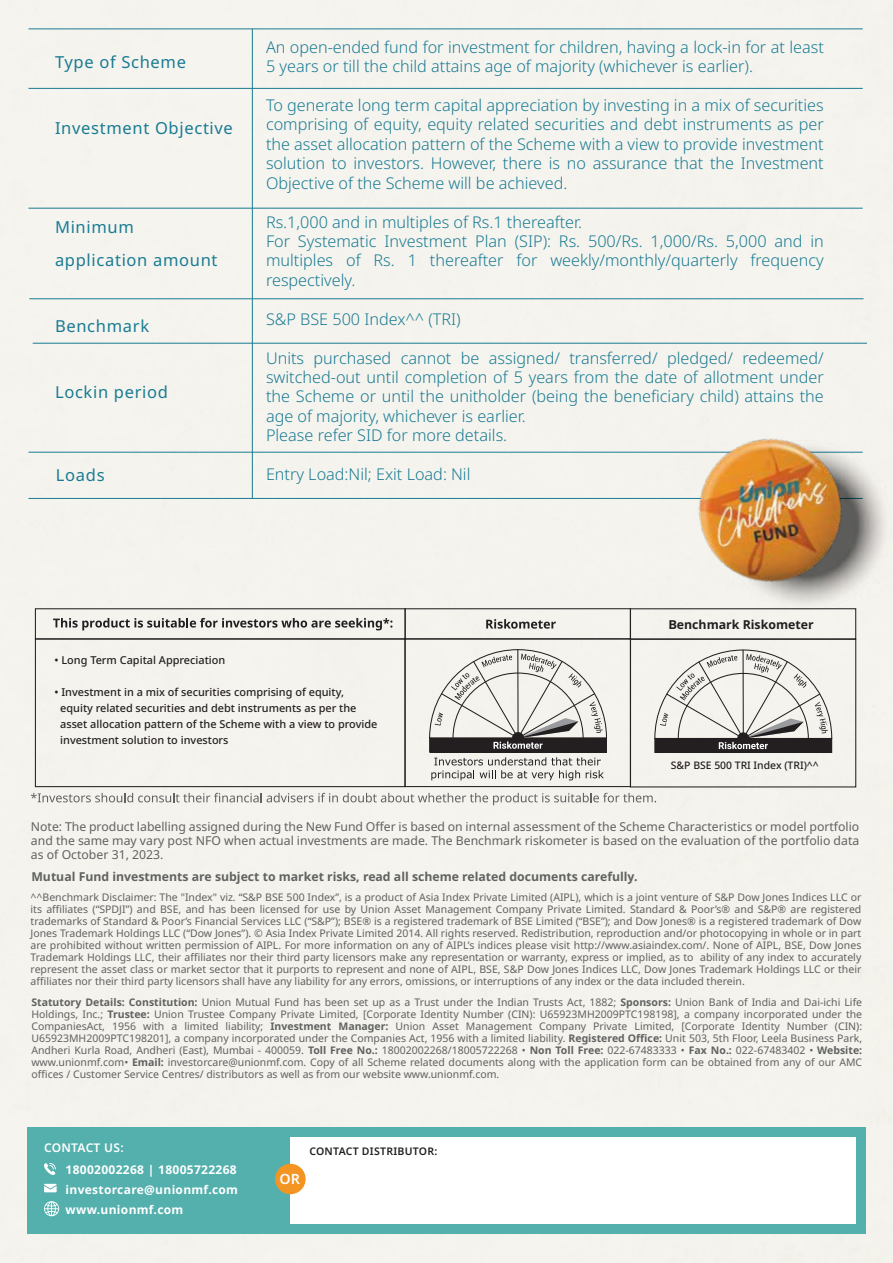
<style>
.page{position:relative;width:893px;height:1263px;background:#f5f3ed}
.page>*{position:absolute;margin:0;border:0;box-sizing:border-box;transform-origin:0 0}
.t1{font:16.5px/33px "Noto Sans";letter-spacing:.04em;color:#197b93}
.t2{font:300 16.2px/19.5px "Noto Sans";color:#197b93}
.t3{font:600 14.1px "Noto Sans";color:#fff}
.t4{font:12.3px/14px "Noto Sans";color:#606161;text-align:justify}
.t5{font:700 12.3px "Noto Sans";color:#606161}
.t6{font:700 12.3px "Noto Sans";color:#231f20}
.t7{font:700 12px/20.4px "Noto Sans";letter-spacing:.025em;color:#fff;text-align:justify}
.t8{font:600 12px "Noto Sans";letter-spacing:.025em;color:#fff}
.t9{font:500 10.95px/16px "Noto Sans";color:#231f20}
.t10{font:10.5px/12px "Noto Sans";color:#606161;text-align:justify}
.t11{font:600 10.5px "Noto Sans";letter-spacing:.025em;color:#231f20}
.t12{font:500 10.35px "Noto Sans";color:#231f20}
.s1{font-weight:700}
</style>
<div class="page">
<div style="left:27px;top:1127px;width:839px;height:106px;background:#53b0ad"></div>
<div style="left:291px;top:1137px;width:565px;height:87px;background:#fff"></div>
<svg style="left:44px;top:1201px;width:15px;height:15px"></svg>
<svg style="left:44px;top:1163px;width:12px;height:12px"></svg>
<svg style="left:44px;top:1184px;width:13px;height:8px"></svg>
<div style="left:275px;top:1164px;width:31px;height:30px;background:#f49523;border-radius:50%"></div>
<svg style="left:431px;top:757px;width:173px;height:23px;background:#ceccc7"></svg>
<div style="left:35px;top:638px;width:370px;height:149px;border:1px solid #231f20"></div>
<div style="left:35px;top:608px;width:371px;height:31px;border:1px solid #231f20"></div>
<div style="left:405px;top:638px;width:226px;height:149px;border:1px solid #231f20"></div>
<div style="left:405px;top:608px;width:226px;height:31px;border:1px solid #231f20"></div>
<svg style="left:31px;top:793px;width:625px;height:12px;background:#d6d5d0"></svg>
<svg style="left:53px;top:618px;width:339px;height:12px;background:#b7b5b1"></svg>
<svg style="left:486px;top:619px;width:70px;height:10px"></svg>
<div style="left:430px;top:738px;width:176px;height:14px;background:#231f20"></div>
<svg style="left:429px;top:649px;width:179px;height:100px;background:#c9c7c3"></svg>
<div style="left:630px;top:639px;width:226px;height:148px;border:1px solid #231f20"></div>
<div style="left:655px;top:738px;width:177px;height:14px;background:#231f20"></div>
<div style="left:655px;top:738px;width:177px;height:15px;border:1px solid #231f20"></div>
<svg style="left:654px;top:683px;width:179px;height:66px;background:#c0beba"></svg>
<hr style="left:252px;top:29px;width:1px;height:470px;background:#197b93">
<hr style="left:28px;top:88px;width:835px;height:1px;background:#197b93">
<hr style="left:28px;top:29px;width:835px;height:1px;background:#197b93">
<hr style="left:28px;top:208px;width:835px;height:1px;background:#197b93">
<hr style="left:29px;top:298px;width:835px;height:1px;background:#197b93">
<hr style="left:33px;top:343px;width:834px;height:1px;background:#197b93">
<hr style="left:28px;top:452px;width:835px;height:1px;background:#197b93">
<hr style="left:28px;top:498px;width:835px;height:1px;background:#197b93">
<img style="left:632px;top:378px;width:261px;height:305px">
<h1 class="t1" style="left:55px;top:46px;width:133px">Type of Scheme</h1>
<h1 class="t1" style="left:55px;top:112px;width:179px">Investment Objective</h1>
<h1 class="t1" style="left:55px;top:211px;width:164px">Minimum application amount</h1>
<h1 class="t1" style="left:55px;top:310px;width:96px">Benchmark</h1>
<h1 class="t1" style="left:55px;top:376px;width:114px">Lockin period</h1>
<h2 class="t2" style="left:266px;top:37px;width:559px">An open-ended fund for investment for children, having a lock-in for at least<br>5 years or till the child attains age of majority (whichever is earlier).</h2>
<p class="t2" style="left:266px;top:95px;width:559px;text-align:justify">To generate long term capital appreciation by investing in a mix of securities comprising of equity, equity related securities and debt instruments as per the asset allocation pattern of the Scheme with a view to provide investment solution to investors. However, there is no assurance that the Investment Objective of the Scheme will be achieved.</p>
<h2 class="t2" style="left:266px;top:212px;width:559px">Rs.1,000 and in multiples of Rs.1 thereafter.<br>For Systematic Investment Plan (SIP): Rs. 500/Rs. 1,000/Rs. 5,000 and in multiples of Rs. 1 thereafter for weekly/monthly/quarterly frequency respectively.</h2>
<h2 class="t2" style="left:266px;top:309px;width:196px">S&amp;P BSE 500 Index^^ (TRI)</h2>
<p class="t2" style="left:266px;top:348px;width:559px">Units purchased cannot be assigned/ transferred/ pledged/ redeemed/ switched‐out until completion of 5 years from the date of allotment under the Scheme or until the unitholder (being the beneficiary child) attains the age of majority, whichever is earlier.<br>Please refer SID for more details.</p>
<h1 class="t1" style="left:56px;top:459px;width:50px">Loads</h1>
<h2 class="t2" style="left:266px;top:465px;width:206px">Entry Load:Nil; Exit Load: Nil</h2>
<p class="t9" style="left:55px;top:652px;width:172px">• Long Term Capital Appreciation</p>
<p class="t9" style="left:60px;top:684px;width:319px;text-indent:-6px">• Investment in a mix of securities comprising of equity, equity related securities and debt instruments as per the asset allocation pattern of the Scheme with a view to provide investment solution to investors</p>
<p class="t6" style="left:668px;top:617px;width:147px">Benchmark Riskometer</p>
<p class="t12" style="left:671px;top:759px;width:149px">S&amp;P BSE 500 TRI Index (TRI)^^</p>
<p class="t4" style="left:31px;top:820px;width:830px">Note: The product labelling assigned during the New Fund Offer is based on internal assessment of the Scheme Characteristics or model portfolio and the same may vary post NFO when actual investments are made. The Benchmark riskometer is based on the evaluation of the portfolio data as of October 31, 2023.</p>
<p class="t5" style="left:31px;top:869px;width:608px">Mutual Fund investments are subject to market risks, read all scheme related documents carefully.</p>
<p class="t10" style="left:31px;top:891px;width:832px">^^Benchmark Disclaimer: The "Index" viz. “S&amp;P BSE 500 Index”, is a product of Asia Index Private Limited (AIPL), which is a joint venture of S&amp;P Dow Jones Indices LLC or its affiliates (“SPDJI”) and BSE, and has been licensed for use by Union Asset Management Company Private Limited. Standard &amp; Poor’s® and S&amp;P® are registered trademarks of Standard &amp; Poor’s Financial Services LLC (“S&amp;P”); BSE® is a registered trademark of BSE Limited (“BSE”); and Dow Jones® is a registered trademark of Dow Jones Trademark Holdings LLC (“Dow Jones”). © Asia Index Private Limited 2014. All rights reserved. Redistribution, reproduction and/or photocopying in whole or in part are prohibited without written permission of AIPL. For more information on any of AIPL’s indices please visit http://www.asiaindex.com/. None of AIPL, BSE, Dow Jones Trademark Holdings LLC, their affiliates nor their third party licensors make any representation or warranty, express or implied, as to ability of any index to accurately represent the asset class or market sector that it purports to represent and none of AIPL, BSE, S&amp;P Dow Jones Indices LLC, Dow Jones Trademark Holdings LLC or their affiliates nor their third party licensors shall have any liability for any errors, omissions, or interruptions of any index or the data included therein.</p>
<p class="t10" style="left:31px;top:996px;width:832px"><span class="s1">Statutory Details: Constitution:</span> Union Mutual Fund has been set up as a Trust under the Indian Trusts Act, 1882; <span class="s1">Sponsors:</span> Union Bank of India and Dai-ichi Life Holdings, Inc.; <span class="s1">Trustee:</span> Union Trustee Company Private Limited, [Corporate Identity Number (CIN): U65923MH2009PTC198198], a company incorporated under the CompaniesAct, 1956 with a limited liability; <span class="s1">Investment Manager:</span> Union Asset Management Company Private Limited, [Corporate Identity Number (CIN):<br>U65923MH2009PTC198201], a company incorporated under the Companies Act, 1956 with a limited liability. <span class="s1">Registered Office:</span> Unit 503, 5th Floor, Leela Business Park, Andheri Kurla Road, Andheri (East), Mumbai - 400059. <span class="s1">Toll Free No.:</span> 18002002268/18005722268 • <span class="s1">Non Toll Free:</span> 022-67483333 • <span class="s1">Fax No.:</span> 022-67483402 • <span class="s1">Website: </span>www.unionmf.com• <span class="s1">Email:</span> investorcare@unionmf.com. Copy of all Scheme related documents along with the application form can be obtained from any of our AMC offices / Customer Service Centres/ distributors as well as from our website www.unionmf.com.</p>
<p class="t8" style="left:44px;top:1141px;width:81px">CONTACT US:</p>
<p class="t11" style="left:309px;top:1145px;width:130px">CONTACT DISTRIBUTOR:</p>
<p class="t7" style="left:66px;top:1159px;width:174px">18002002268 | 18005722268 investorcare@unionmf.com www.unionmf.com</p>
<h3 class="t3" style="left:279px;top:1171px;width:22px">OR</h3>
</div>
